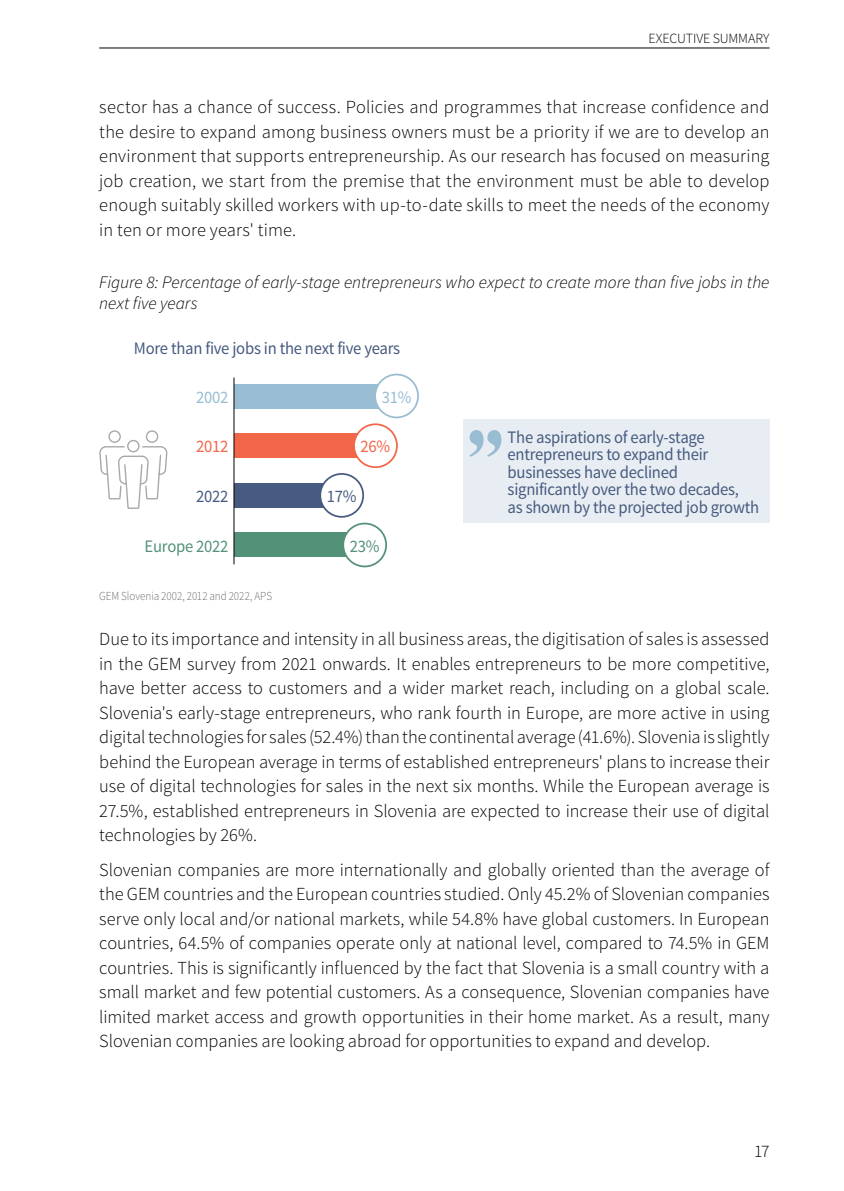
<style>
.page{position:relative;width:844px;height:1191px;background:#fff}
.page>*{position:absolute;margin:0;border:0;box-sizing:border-box;transform-origin:0 0}
.BODY{font:300 18.38px/24.5px "Source Sans Pro";color:#000;text-align:justify}
.Grafi_A{font:17.5px/17.5px "Source Sans Pro";letter-spacing:-.015em;color:#475b80;scale:.95 1}
.Podpis_SLIKA{font:italic 300 17.5px/21px "Source Sans Pro";color:#000}
.Grafi_A-2{font:17.5px "Source Sans Pro";letter-spacing:-.015em;color:#539279;scale:.95 1}
.Grafi_A-3{font:17.5px "Source Sans Pro";letter-spacing:-.015em;color:#98bdd2;scale:.95 1}
.Grafi_A-4{font:17.5px "Source Sans Pro";letter-spacing:-.015em;color:#f26649;scale:.95 1}
.t1{font:300 17.5px "Source Sans Pro";color:#000}
.t2{font:300 14px "Source Sans Pro";color:#000}
.TABELA_OPOMBA{font:300 12.25px "Source Sans Pro";color:#6d6e71;scale:.9 1}
</style>
<div class="page">
<hr style="left:99px;top:48px;width:670px;height:1px;background:#000">
<div style="left:463px;top:419px;width:306px;height:103px;background:#e7edf2"></div>
<svg style="left:469px;top:430px;width:32px;height:27px"></svg>
<div style="left:234px;top:384px;width:159px;height:24px;background:#98bdd2"></div>
<div style="left:234px;top:433px;width:144px;height:25px;background:#f26649"></div>
<div style="left:234px;top:483px;width:109px;height:25px;background:#475b80"></div>
<div style="left:234px;top:532px;width:134px;height:25px;background:#539279"></div>
<div style="left:319px;top:473px;width:45px;height:45px;background:#fff;border:2px solid #475b80;border-radius:50%"></div>
<div style="left:342px;top:522px;width:45px;height:45px;background:#fff;border:2px solid #539279;border-radius:50%"></div>
<div style="left:374px;top:374px;width:45px;height:44px;background:#fff;border:2px solid #98bdd2;border-radius:50%"></div>
<div style="left:353px;top:423px;width:44px;height:45px;background:#fff;border:2px solid #f26649;border-radius:50%"></div>
<hr style="left:233px;top:378px;width:1px;height:186px;background:#000">
<svg style="left:99px;top:430px;width:69px;height:79px"></svg>
<p class="t2" style="left:648px;top:30px;width:22px">Executive</p>
<p class="t2" style="left:712px;top:30px;width:10px">summary</p>
<p class="BODY" style="left:99px;top:95px;width:671px">sector has a chance of success. Policies and programmes that increase confidence and the desire to expand among business owners must be a priority if we are to develop an environment that supports entrepreneurship. As our research has focused on measuring job creation, we start from the premise that the environment must be able to develop enough suitably skilled workers with up-to-date skills to meet the needs of the economy in ten or more years' time.</p>
<p class="Podpis_SLIKA" style="left:99px;top:271px;width:671px">Figure 8: Percentage of early-stage entrepreneurs who expect to create more than five jobs in the next five years</p>
<p class="Grafi_A" style="left:134px;top:340px;width:282px">More than five jobs in the next five years</p>
<p class="Grafi_A-3" style="left:381px;top:386px;width:33px">31%</p>
<p class="Grafi_A-4" style="left:360px;top:435px;width:33px">26%</p>
<p class="Grafi_A" style="left:327px;top:487px;width:33px">17%</p>
<p class="Grafi_A-2" style="left:350px;top:535px;width:33px">23%</p>
<p class="Grafi_A-3" style="left:196px;top:386px;width:36px">2002</p>
<p class="Grafi_A" style="left:507px;top:428px;width:266px">The aspirations of early-stage entrepreneurs to expand their businesses have declined significantly over the two decades,<br>as shown by the projected job growth</p>
<p class="Grafi_A-4" style="left:196px;top:435px;width:36px">2012</p>
<p class="Grafi_A" style="left:196px;top:487px;width:36px">2022</p>
<p class="Grafi_A-2" style="left:145px;top:535px;width:90px">Europe 2022</p>
<p class="TABELA_OPOMBA" style="left:99px;top:588px;width:193px">GEM Slovenia 2002, 2012 and 2022, APS</p>
<p class="BODY" style="left:99px;top:627px;width:671px;text-align:left">Due to its importance and intensity in all business areas, the digitisation of sales is assessed in the GEM survey from 2021 onwards. It enables entrepreneurs to be more competitive, have better access to customers and a wider market reach, including on a global scale.<br>Slovenia's early-stage entrepreneurs, who rank fourth in Europe, are more active in using digital technologies for sales (52.4%) than the continental average (41.6%). Slovenia is slightly behind the European average in terms of established entrepreneurs' plans to increase their use of digital technologies for sales in the next six months. While the European average is 27.5%, established entrepreneurs in Slovenia are expected to increase their use of digital technologies by 26%.</p>
<p class="BODY" style="left:99px;top:857px;width:671px">Slovenian companies are more internationally and globally oriented than the average of the GEM countries and the European countries studied. Only 45.2% of Slovenian companies serve only local and/or national markets, while 54.8% have global customers. In European countries, 64.5% of companies operate only at national level, compared to 74.5% in GEM countries. This is significantly influenced by the fact that Slovenia is a small country with a small market and few potential customers. As a consequence, Slovenian companies have limited market access and growth opportunities in their home market. As a result, many Slovenian companies are looking abroad for opportunities to expand and develop.</p>
<p class="t1" style="left:753px;top:1141px;width:17px">17</p>
</div>
